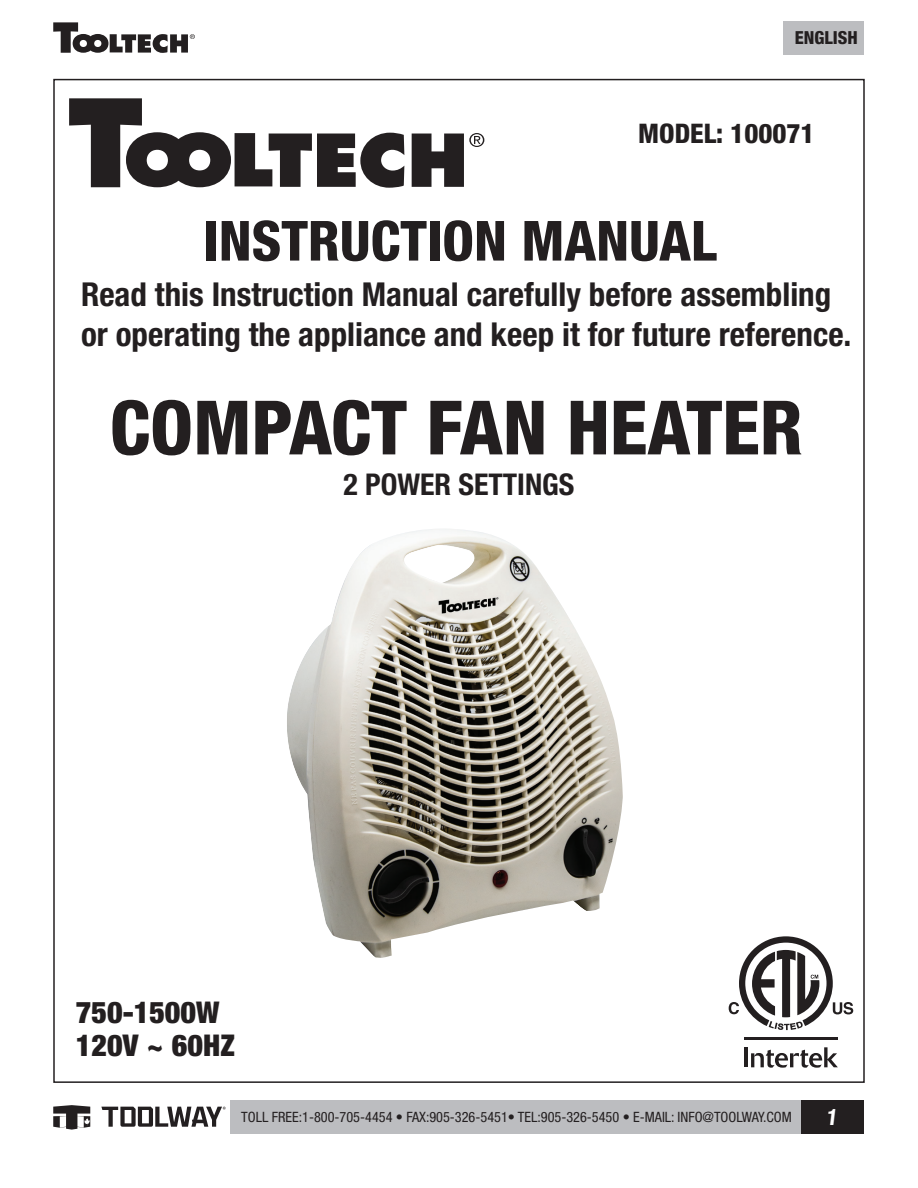
<style>
.page{position:relative;width:918px;height:1188px;background:#fff}
.page>*{position:absolute;margin:0;border:0;box-sizing:border-box;transform-origin:0 0}
.t1{font:800 condensed 75px "Helvetica Neue LT Std";color:#231f20}
.t2{font:800 condensed 55.35px "Helvetica Neue LT Std";color:#231f20}
.t3{font:700 condensed 33px/39.6px "Helvetica Neue LT Std";color:#231f20}
.t4{font:900 condensed 30px/33px "Helvetica Neue LT Std";color:#231f20}
.t5{font:700 condensed 30px "Helvetica Neue LT Std";color:#231f20}
.t6{font:800 condensed 27px "Helvetica Neue LT Std";color:#231f20}
.t7{font:700 condensed 22.5px "Helvetica Neue LT Std";color:#fff}
.t8{font:800 condensed 18px "Helvetica Neue LT Std";color:#231f20}
.t9{font:condensed 14.25px "Helvetica Neue LT Std";color:#231f20}
</style>
<div class="page">
<div style="left:230px;top:1101px;width:634px;height:33px;background:#bcbdc0"></div>
<div style="left:783px;top:21px;width:81px;height:33px;background:#bcbdc0"></div>
<div style="left:801px;top:1101px;width:63px;height:33px;background:#231f20"></div>
<svg style="left:53px;top:22px;width:142px;height:31px"></svg>
<svg style="left:101px;top:1107px;width:125px;height:20px"></svg>
<svg style="left:53px;top:1105px;width:37px;height:25px"></svg>
<svg style="left:412px;top:133px;width:72px;height:54px"></svg>
<svg style="left:69px;top:98px;width:335px;height:90px"></svg>
<img style="left:287px;top:529px;width:336px;height:429px">
<hr style="left:744px;top:1047px;width:4px;height:20px;background:#231f20">
<svg style="left:751px;top:1047px;width:87px;height:21px"></svg>
<hr style="left:744px;top:1037px;width:94px;height:3px;background:#231f20">
<svg style="left:729px;top:936px;width:124px;height:94px"></svg>
<p class="t8" style="left:795px;top:27px;width:65px">ENGLISH</p>
<p class="t6" style="left:638px;top:117px;width:178px">MODEL: 100071</p>
<h2 class="t2" style="left:203px;top:207px;width:515px">INSTRUCTION MANUAL</h2>
<p class="t3" style="left:81px;top:274px;width:772px">Read this Instruction Manual carefully before assembling or operating the appliance and keep it for future reference.</p>
<h1 class="t1" style="left:110px;top:381px;width:695px">COMPACT FAN HEATER</h1>
<p class="t5" style="left:344px;top:467px;width:232px">2 POWER SETTINGS</p>
<p class="t4" style="left:76px;top:996px;width:160px">750-1500W<br>120V ~ 60HZ</p>
<p class="t9" style="left:241px;top:1109px;width:552px">TOLL FREE:1-800-705-4454 • FAX:905-326-5451• TEL:905-326-5450 • E-MAIL: INFO@TOOLWAY.COM</p>
<p class="t7" style="left:826px;top:1104px;width:16px">1</p>
</div>
